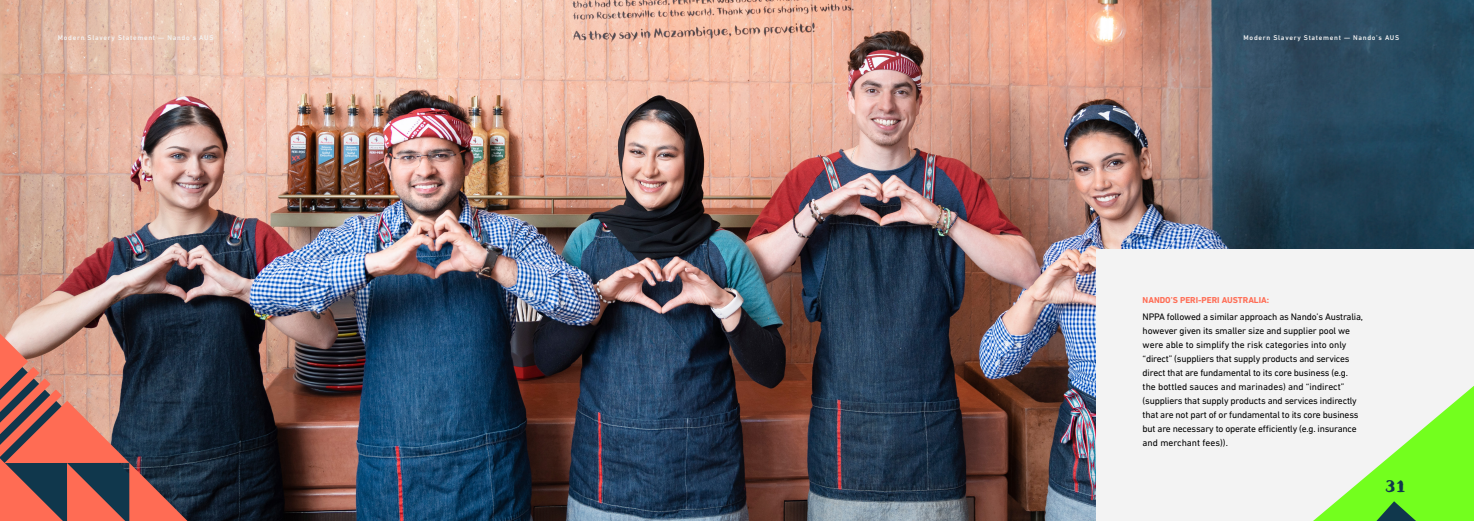
<style>
.page{position:relative;width:1474px;height:521px;background:#fff}
.page>*{position:absolute;margin:0;border:0;box-sizing:border-box;transform-origin:0 0}
.t1{font:15.75px "Nandos Hand";color:#10374c}
.t2{font:9.62px/14px "DIN Next LT Pro";letter-spacing:-.02em;color:#000}
.t3{font:700 8.75px "DIN Next LT Pro";color:#ff6c54}
.t4{font:500 7px "DIN Next LT Pro";letter-spacing:.1em;color:#f3f3f3}
</style>
<div class="page">
<img style="left:0;top:0;width:1473px;height:521px">
<div style="left:1096px;top:249px;width:377px;height:272px;background:#f3f3f3"></div>
<svg style="left:0;top:309px;width:248px;height:212px;background:#6c4f50"></svg>
<svg style="left:1313px;top:386px;width:160px;height:135px"></svg>
<p class="t4" style="left:58px;top:33px;width:157px">Modern Slavery Statement — Nando’s AUS</p>
<p class="t4" style="left:1243px;top:33px;width:157px">Modern Slavery Statement — Nando’s AUS</p>
<p class="t3" style="left:1142px;top:295px;width:128px">NANDO’S PERI-PERI AUSTRALIA:</p>
<p class="t2" style="left:1142px;top:309px;width:222px">NPPA followed a similar approach as Nando’s Australia, however given its smaller size and supplier pool we were able to simplify the risk categories into only “direct” (suppliers that supply products and services direct that are fundamental to its core business (e.g. the bottled sauces and marinades) and “indirect” (suppliers that supply products and services indirectly that are not part of or fundamental to its core business but are necessary to operate efficiently (e.g. insurance and merchant fees)).</p>
<h1 class="t1" style="left:1385px;top:476px;width:21px">31</h1>
</div>
